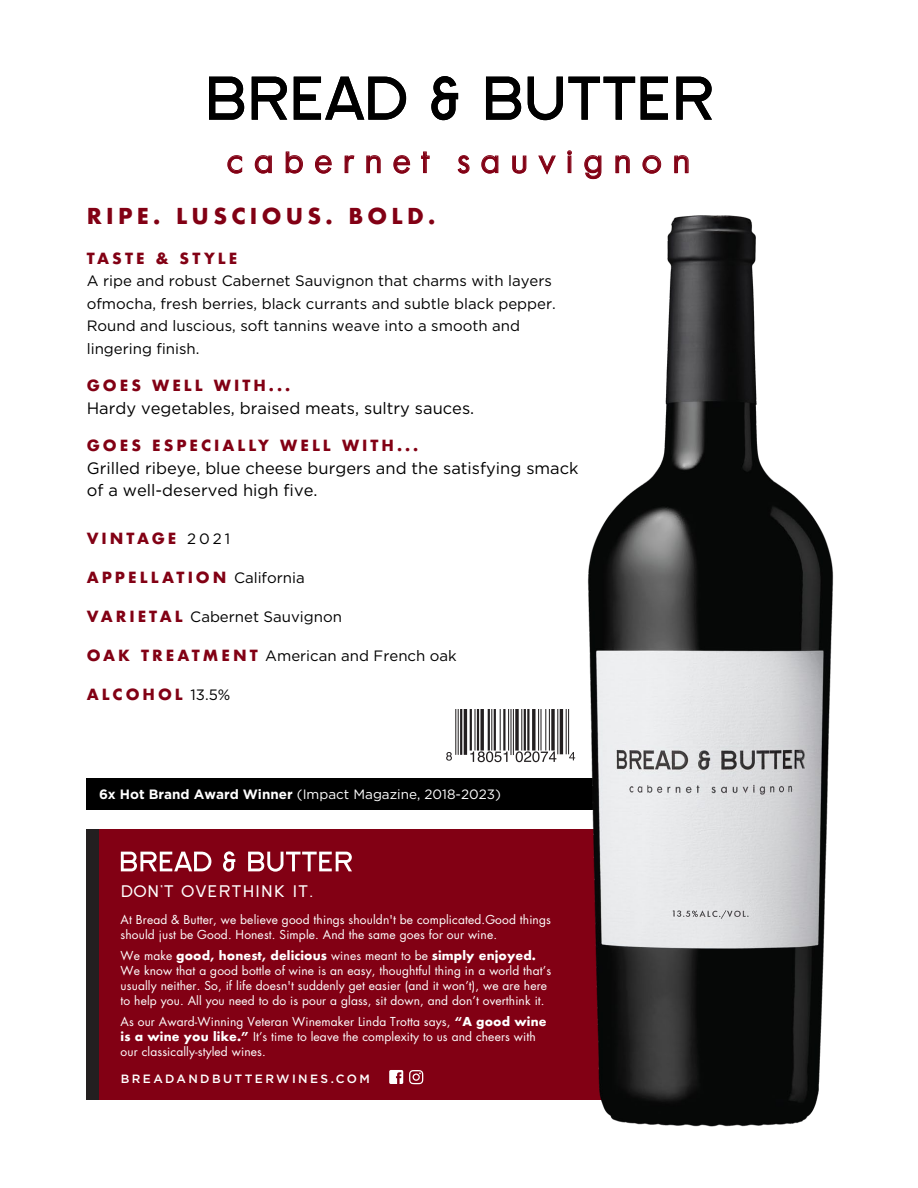
<style>
.page{position:relative;width:918px;height:1188px;background:#fff}
.page>*{position:absolute;margin:0;border:0;box-sizing:border-box;transform-origin:0 0}
.t1{font:27px "Cg Futura Maxi Bk";letter-spacing:.4em;color:#820014}
.t2{font:700 21.3px "Futura";letter-spacing:.2em;color:#820014}
.t3{font:17.4px "SF New Republic";letter-spacing:.075em;color:#fff}
.t4{font:16.5px/22.5px "Gotham";color:#000}
.t5{font:15px/22.5px "Gotham";color:#000}
.t6{font:700 15px "Futura";letter-spacing:.2em;color:#820014}
.t7{font:13.5px "Gotham";color:#fff}
.t8{font:12px/15px "Futura Std";letter-spacing:.01em;color:#fff}
.t9{font:700 12px "Futura";letter-spacing:.01em;color:#fff}
.t10{font:500 12px "Gotham";letter-spacing:.2em;color:#fff}
.s1{font-family:"Gotham";font-weight:400;color:#000}
.s2{font-family:"Futura";font-weight:700;color:#820014}
.s3{font-weight:700}
.s4{font-family:"Futura Std";font-weight:400}
.s5{font-family:"Futura";font-weight:700}
</style>
<div class="page">
<div style="left:87px;top:829px;width:548px;height:271px;background:#820014"></div>
<div style="left:87px;top:778px;width:513px;height:32px;background:#000"></div>
<div style="left:87px;top:829px;width:12px;height:271px;background:#231f20"></div>
<svg style="left:389px;top:1070px;width:14px;height:14px"></svg>
<svg style="left:409px;top:1070px;width:14px;height:14px"></svg>
<svg style="left:121px;top:852px;width:90px;height:19px"></svg>
<svg style="left:223px;top:851px;width:12px;height:21px"></svg>
<svg style="left:248px;top:852px;width:104px;height:20px"></svg>
<svg style="left:228px;top:155px;width:14px;height:18px"></svg>
<svg style="left:255px;top:155px;width:17px;height:18px"></svg>
<svg style="left:286px;top:152px;width:17px;height:21px"></svg>
<svg style="left:315px;top:155px;width:17px;height:18px"></svg>
<svg style="left:345px;top:155px;width:9px;height:18px"></svg>
<svg style="left:366px;top:155px;width:14px;height:18px"></svg>
<svg style="left:394px;top:155px;width:16px;height:18px"></svg>
<svg style="left:421px;top:152px;width:9px;height:21px"></svg>
<svg style="left:458px;top:155px;width:11px;height:18px"></svg>
<svg style="left:481px;top:155px;width:17px;height:18px"></svg>
<svg style="left:512px;top:156px;width:14px;height:17px"></svg>
<svg style="left:538px;top:156px;width:18px;height:18px"></svg>
<svg style="left:567px;top:150px;width:5px;height:23px"></svg>
<svg style="left:584px;top:155px;width:17px;height:24px"></svg>
<svg style="left:616px;top:155px;width:14px;height:18px"></svg>
<svg style="left:643px;top:155px;width:18px;height:18px"></svg>
<svg style="left:674px;top:155px;width:14px;height:18px"></svg>
<svg style="left:209px;top:77px;width:35px;height:43px"></svg>
<svg style="left:252px;top:77px;width:35px;height:43px"></svg>
<svg style="left:294px;top:77px;width:112px;height:43px"></svg>
<svg style="left:431px;top:76px;width:27px;height:44px"></svg>
<svg style="left:486px;top:77px;width:35px;height:43px"></svg>
<svg style="left:528px;top:77px;width:107px;height:43px"></svg>
<svg style="left:641px;top:77px;width:27px;height:43px"></svg>
<svg style="left:676px;top:77px;width:36px;height:43px"></svg>
<img style="left:588px;top:215px;width:246px;height:912px">
<hr style="left:458px;top:709px;width:1px;height:46px;background:#231f20">
<hr style="left:455px;top:709px;width:1px;height:46px;background:#231f20">
<hr style="left:460px;top:709px;width:2px;height:46px;background:#231f20">
<hr style="left:464px;top:709px;width:3px;height:46px;background:#231f20">
<hr style="left:470px;top:709px;width:2px;height:42px;background:#231f20">
<hr style="left:474px;top:709px;width:2px;height:42px;background:#231f20">
<hr style="left:477px;top:709px;width:2px;height:42px;background:#231f20">
<svg style="left:480px;top:709px;width:4px;height:42px"></svg>
<hr style="left:488px;top:709px;width:2px;height:42px;background:#231f20">
<hr style="left:491px;top:709px;width:1px;height:42px;background:#231f20">
<hr style="left:494px;top:709px;width:2px;height:42px;background:#231f20">
<hr style="left:500px;top:709px;width:1px;height:42px;background:#231f20">
<hr style="left:503px;top:709px;width:3px;height:42px;background:#231f20">
<hr style="left:513px;top:709px;width:1px;height:46px;background:#231f20">
<hr style="left:510px;top:709px;width:2px;height:46px;background:#231f20">
<hr style="left:508px;top:709px;width:1px;height:42px;background:#231f20">
<svg style="left:515px;top:709px;width:4px;height:42px"></svg>
<hr style="left:521px;top:709px;width:1px;height:42px;background:#231f20">
<hr style="left:527px;top:709px;width:3px;height:42px;background:#231f20">
<hr style="left:524px;top:709px;width:2px;height:42px;background:#231f20">
<svg style="left:532px;top:709px;width:4px;height:42px"></svg>
<hr style="left:549px;top:709px;width:1px;height:42px;background:#231f20">
<hr style="left:545px;top:709px;width:1px;height:42px;background:#231f20">
<hr style="left:540px;top:709px;width:2px;height:42px;background:#231f20">
<hr style="left:538px;top:709px;width:1px;height:42px;background:#231f20">
<svg style="left:551px;top:709px;width:4px;height:42px"></svg>
<hr style="left:557px;top:709px;width:1px;height:45px;background:#231f20">
<hr style="left:560px;top:709px;width:3px;height:45px;background:#231f20">
<hr style="left:568px;top:709px;width:1px;height:45px;background:#231f20">
<hr style="left:566px;top:709px;width:1px;height:45px;background:#231f20">
<svg style="left:446px;top:752px;width:6px;height:9px"></svg>
<svg style="left:470px;top:751px;width:38px;height:11px"></svg>
<svg style="left:516px;top:751px;width:40px;height:11px"></svg>
<svg style="left:569px;top:752px;width:6px;height:8px"></svg>
<h1 class="t1" style="left:227px;top:146px;width:465px">cabernet sauvignon</h1>
<h2 class="t2" style="left:87px;top:201px;width:350px">RIPE. LUSCIOUS. BOLD.</h2>
<p class="t6" style="left:87px;top:247px;width:152px">TASTE &amp; STYLE</p>
<p class="t5" style="left:87px;top:269px;width:471px">A ripe and robust Cabernet Sauvignon that charms with layers ofmocha, fresh berries, black currants and subtle black pepper.<br>Round and luscious, soft tannins weave into a smooth and lingering finish.</p>
<p class="t6" style="left:87px;top:375px;width:205px">GOES WELL WITH...</p>
<h3 class="t4" style="left:87px;top:396px;width:389px">Hardy vegetables, braised meats , sultry sauces .</h3>
<p class="t6" style="left:87px;top:435px;width:333px">GOES ESPECIALLY WELL WITH...</p>
<h3 class="t4" style="left:87px;top:456px;width:493px">Grilled ribeye, blue cheese burgers and the satisfying smack of a well-deserved high five.</h3>
<p class="t6" style="left:87px;top:528px;width:145px">VINTAGE <span class="s1">2021</span></p>
<p class="t6" style="left:87px;top:567px;width:220px">APPELLATION <span class="s1">California</span></p>
<p class="t5" style="left:87px;top:605px;width:257px"><span class="s2">VA R I E T A L</span> Cabernet Sauvignon</p>
<p class="t5" style="left:87px;top:644px;width:372px"><span class="s2">O A K T R E AT M E N T</span> American and French oak</p>
<p class="t6" style="left:87px;top:684px;width:145px">ALCOHOL <span class="s1">13.5%</span></p>
<p class="t7" style="left:99px;top:785px;width:404px"><span class="s3">6x Hot Brand Award Winner</span> (Impact Magazine, 2018-2023)</p>
<h3 class="t3" style="left:121px;top:882px;width:194px">DON’T OVERTHINK IT.</h3>
<p class="t8" style="left:121px;top:912px;width:432px">At Bread &amp; Butter, we believe good things shouldn't be complicated.Good things should just be Good. Honest. Simple. And the same goes for our wine.</p>
<p class="t9" style="left:121px;top:947px;width:417px"><span class="s4">We make</span> good, honest, delicious <span class="s4">wines meant to be</span> simply enjoyed.</p>
<p class="t8" style="left:121px;top:963px;width:432px">We know that a good bottle of wine is an easy, thoughtful thing in a world that’s usually neither. So, if life doesn't suddenly get easier (and it won’t), we are here to help you. All you need to do is pour a glass, sit down, and don’t overthink it.</p>
<p class="t8" style="left:121px;top:1014px;width:427px">As our Award-Winning Veteran Winemaker Linda Trotta says, <span class="s5">“A good wine is a wine you like.”</span> It’s time to leave the complexity to us and cheers with our classically-styled wines.</p>
<p class="t10" style="left:121px;top:1071px;width:251px">BREADANDBUTTERWINES.COM</p>
</div>
